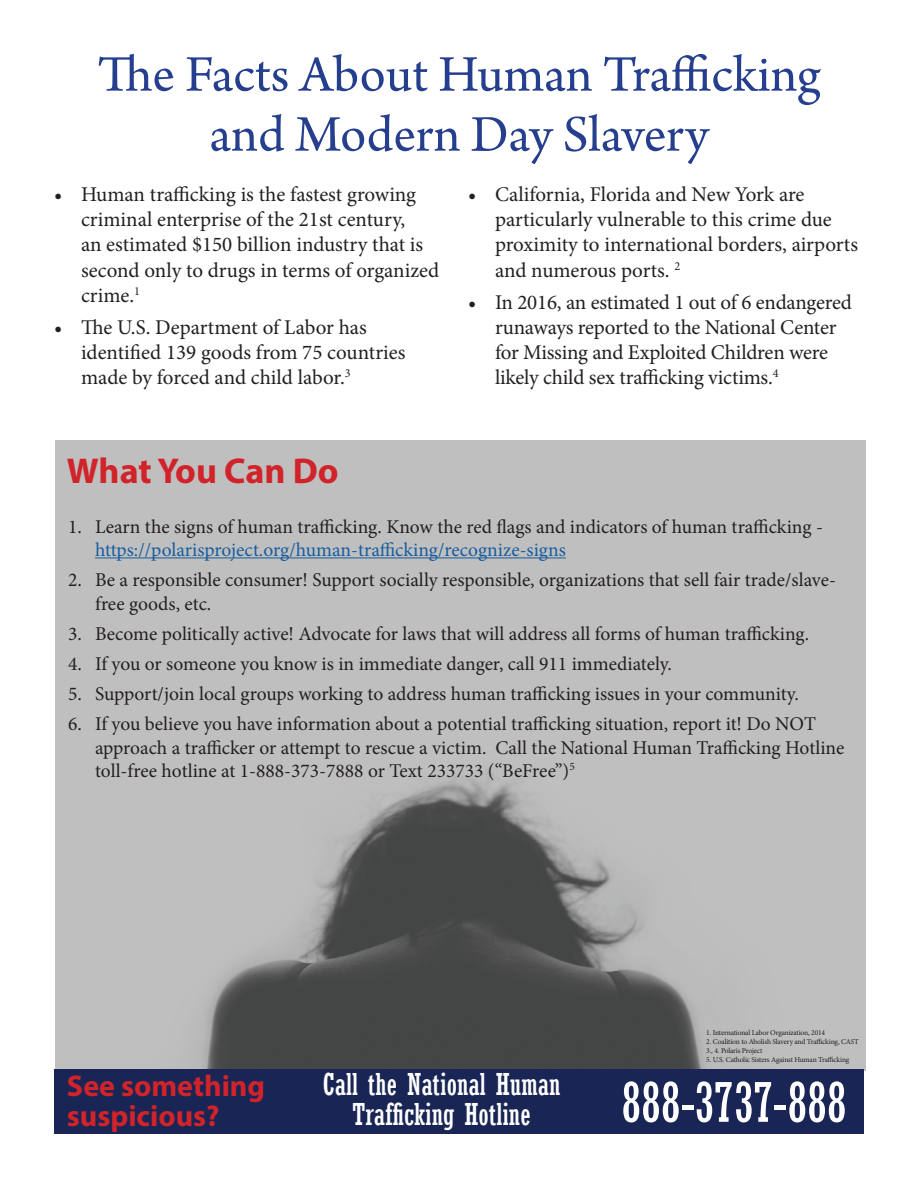
<style>
.page{position:relative;width:918px;height:1188px;background:#fff}
.page>*{position:absolute;margin:0;border:0;box-sizing:border-box;transform-origin:0 0}
.t1{font:54px/60px "Arno Pro";letter-spacing:-.005em;color:#253f8e;text-align:center}
.t2{font:condensed 54px "Rockwell";color:#fff}
.t3{font:700 36px "Myriad Pro";letter-spacing:-.005em;color:#d1232a}
.t4{font:condensed 30px/30px "Rockwell";color:#fff;text-align:center}
.t5{font:700 30px/30px "Myriad Pro";color:#d1232a}
.t6{font:21px/25.2px "Minion Pro";letter-spacing:-.005em;color:#231f20}
.t7{font:19.5px/23.4px "Minion Pro";color:#231f20}
.t8{font:19.5px "Minion Pro";color:#175d9e}
.t9{font:7.5px/9px "Minion Pro";letter-spacing:-.025em;color:#231f20}
</style>
<div class="page">
<img style="left:55px;top:624px;width:811px;height:447px">
<div style="left:55px;top:440px;width:811px;height:184px;background:#c0bfbf"></div>
<hr style="left:95px;top:557px;width:471px;height:1px;background:#175d9e">
<div style="left:54px;top:1069px;width:810px;height:65px;background:#192554"></div>
<h1 class="t1" style="left:97px;top:47px;width:725px">The Facts About Human Trafficking and Modern Day Slavery</h1>
<p class="t6" style="left:81px;top:182px;width:360px;text-indent:-27px">• Human trafficking is the fastest growing criminal enterprise of the 21st century,<br>an estimated $150 billion industry that is second only to drugs in terms of organized crime.<sup>1</sup></p>
<p class="t6" style="left:81px;top:315px;width:326px;text-indent:-27px">• The U.S. Department of Labor has identified 139 goods from 75 countries made by forced and child labor.<sup>3</sup></p>
<h2 class="t3" style="left:67px;top:448px;width:273px">What You Can Do</h2>
<p class="t6" style="left:495px;top:182px;width:365px;text-indent:-27px">• California, Florida and New York are particularly vulnerable to this crime due proximity to international borders, airports and numerous ports. <sup>2</sup></p>
<p class="t6" style="left:495px;top:289px;width:358px;text-indent:-27px">• In 2016, an estimated 1 out of 6 endangered runaways reported to the National Center for Missing and Exploited Children were likely child sex trafficking victims.<sup>4</sup></p>
<p class="t7" style="left:68px;top:515px;width:756px">1. Learn the signs of human trafficking. Know the red flags and indicators of human trafficking -</p>
<p class="t8" style="left:95px;top:537px;width:472px">https://polarisproject.org/human-trafficking/recognize-signs</p>
<p class="t7" style="left:95px;top:568px;width:742px;text-indent:-27px">2. Be a responsible consumer! Support socially responsible, organizations that sell fair trade/slave&shy;free goods, etc.</p>
<p class="t7" style="left:68px;top:622px;width:743px">3. Become politically active! Advocate for laws that will address all forms of human trafficking.</p>
<p class="t7" style="left:68px;top:652px;width:605px">4. If you or someone you know is in immediate danger, call 911 immediately.</p>
<p class="t7" style="left:68px;top:682px;width:732px">5. Support/join local groups working to address human trafficking issues in your community.</p>
<p class="t7" style="left:95px;top:712px;width:751px;text-indent:-27px">6. If you believe you have information about a potential trafficking situation, report it! Do NOT approach a trafficker or attempt to rescue a victim. Call the National Human Trafficking Hotline toll-free hotline at 1-888-373-7888 or Text 233733 (“BeFree”)<sup>5</sup></p>
<p class="t9" style="left:706px;top:1028px;width:120px">1. International Labor Organization, 2014</p>
<p class="t9" style="left:706px;top:1037px;width:154px">2. Coalition to Abolish Slavery and Trafficking, CAST<br>3., 4. Polaris Project</p>
<p class="t9" style="left:706px;top:1055px;width:145px">5. U.S. Catholic Sisters Against Human Trafficking</p>
<h3 class="t4" style="left:323px;top:1070px;width:240px">Call the National Human<br>Trafficking Hotline</h3>
<h3 class="t5" style="left:67px;top:1069px;width:200px">See something suspicious?</h3>
<h1 class="t2" style="left:621px;top:1072px;width:227px">888-3737-888</h1>
</div>
